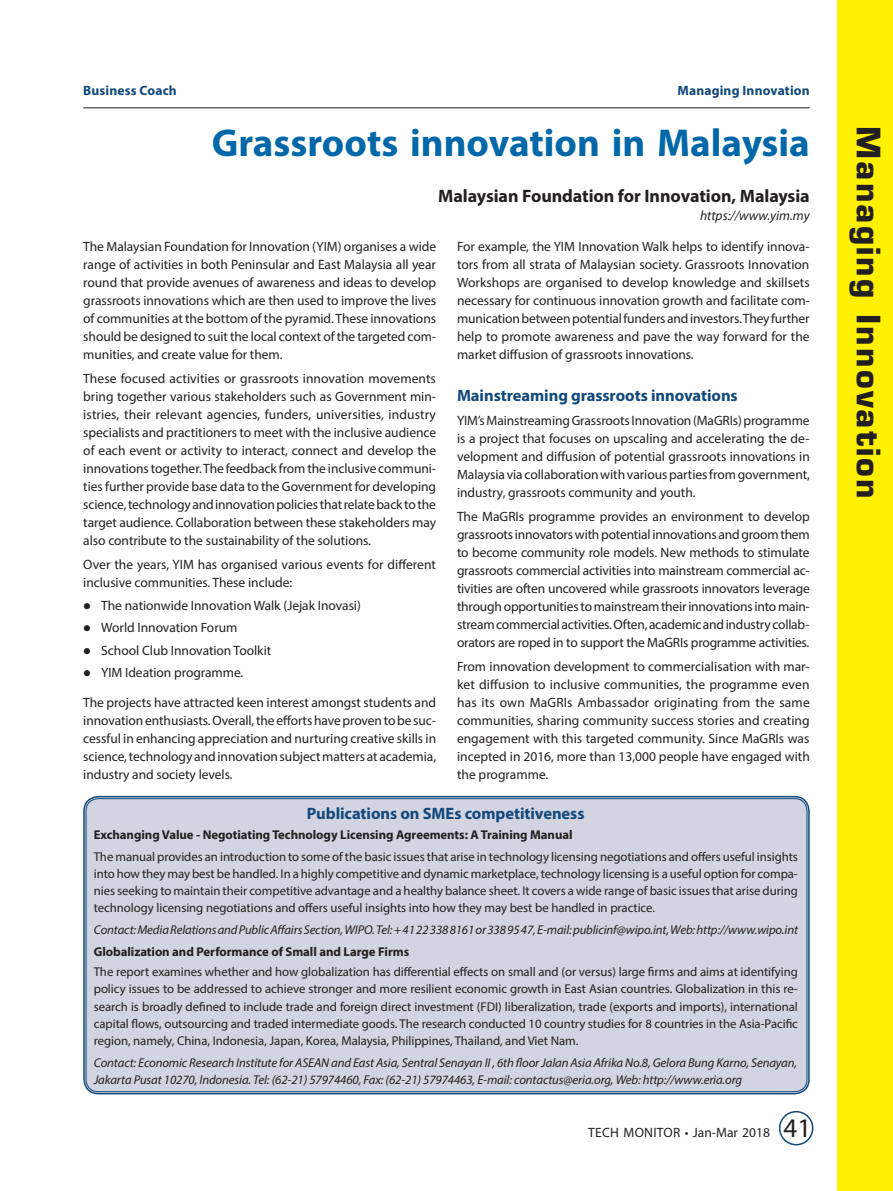
<style>
.page{position:relative;width:893px;height:1191px;background:#fff}
.page>*{position:absolute;margin:0;border:0;box-sizing:border-box;transform-origin:0 0}
.BC_HD{font:700 39px "Myriad Pro";color:#0068a9}
.t1{font:700 31.5px "Eurostile";letter-spacing:.07em;color:#231f20}
.BC_HD1{font:700 18px "Myriad Pro";letter-spacing:-.005em;color:#231f20}
.Filler_HD{font:700 16.5px "Myriad Pro";letter-spacing:-.005em;color:#12487b}
.TS_BT_p4{font:13.5px/18px "Myriad Pro";letter-spacing:-.005em;color:#231f20;text-align:justify}
.NL{font:13.5px "Myriad Pro";letter-spacing:-.005em;color:#231f20}
.t2{font:700 13.5px "Myriad Pro";letter-spacing:.01em;color:#12487b}
.RFH{font:13.5px "Myriad Pro";letter-spacing:.015em;color:#231f20}
.Webadd{font:italic 13.5px "Myriad Pro";letter-spacing:-.005em;color:#231f20}
.Filler_BT{font:12.75px/17.2px "Myriad Pro";letter-spacing:-.005em;color:#231f20;text-align:justify}
.Filler_BT-2{font:italic 12.75px/17.2px "Myriad Pro";letter-spacing:-.01em;color:#231f20}
.Filler_BT-3{font:700 12.75px "Myriad Pro";letter-spacing:-.005em;color:#231f20}
.s1{font-size:27px}
</style>
<div class="page">
<div style="left:778px;top:1111px;width:35px;height:34px;border:2px solid #12487b;border-radius:50%"></div>
<div style="left:837px;top:0;width:55px;height:1191px;background:#fff101"></div>
<hr style="left:83px;top:107px;width:726px;height:1px;background:#231f20">
<div style="left:85px;top:797px;width:723px;height:296px;background:#d3d4e1;border-radius:14px"></div>
<p class="t2" style="left:83px;top:81px;width:95px">Business Coach</p>
<p class="t2" style="left:677px;top:81px;width:134px">Managing Innovation</p>
<p class="BC_HD" style="left:212px;top:117px;width:599px">Grassroots innovation in Malaysia</p>
<p class="BC_HD1" style="left:438px;top:184px;width:373px">Malaysian Foundation for Innovation, Malaysia</p>
<p class="Webadd" style="left:700px;top:207px;width:111px">https://www.yim.my</p>
<p class="TS_BT_p4" style="left:83px;top:237px;width:354px">The Malaysian Foundation for Innovation (YIM) organises a wide range of activities in both Peninsular and East Malaysia all year round that provide avenues of awareness and ideas to develop grassroots innovations which are then used to improve the lives of communities at the bottom of the pyramid. These innovations should be designed to suit the local context of the targeted com&shy;munities, and create value for them.</p>
<p class="TS_BT_p4" style="left:83px;top:369px;width:354px">These focused activities or grassroots innovation movements bring together various stakeholders such as Government min&shy;istries, their relevant agencies, funders, universities, industry specialists and practitioners to meet with the inclusive audience of each event or activity to interact, connect and develop the innovations together. The feedback from the inclusive communi&shy;ties further provide base data to the Government for developing science, technology and innovation policies that relate back to the target audience. Collaboration between these stakeholders may also contribute to the sustainability of the solutions.</p>
<p class="TS_BT_p4" style="left:83px;top:555px;width:354px">Over the years, YIM has organised various events for different inclusive communities. These include:</p>
<p class="NL" style="left:83px;top:597px;width:279px">● The nationwide Innovation Walk (Jejak Inovasi)</p>
<p class="NL" style="left:83px;top:619px;width:155px">● World Innovation Forum</p>
<p class="NL" style="left:83px;top:642px;width:189px">● School Club Innovation Toolkit</p>
<p class="NL" style="left:83px;top:664px;width:162px">● YIM Ideation programme.</p>
<p class="TS_BT_p4" style="left:83px;top:693px;width:354px">The projects have attracted keen interest amongst students and innovation enthusiasts. Overall, the efforts have proven to be suc&shy;cessful in enhancing appreciation and nurturing creative skills in science, technology and innovation subject matters at academia, industry and society levels.</p>
<p class="TS_BT_p4" style="left:457px;top:237px;width:354px">For example, the YIM Innovation Walk helps to identify innova&shy;tors from all strata of Malaysian society. Grassroots Innovation Workshops are organised to develop knowledge and skillsets necessary for continuous innovation growth and facilitate com&shy;munication between potential funders and investors. They further help to promote awareness and pave the way forward for the market diffusion of grassroots innovations.</p>
<h1 class="Filler_HD" style="left:457px;top:385px;width:282px">Mainstreaming grassroots innovations</h1>
<p class="TS_BT_p4" style="left:457px;top:411px;width:354px">YIM’s Mainstreaming Grassroots Innovation (MaGRIs) programme is a project that focuses on upscaling and accelerating the de&shy;velopment and diffusion of potential grassroots innovations in Malaysia via collaboration with various parties from government, industry, grassroots community and youth.</p>
<p class="TS_BT_p4" style="left:457px;top:507px;width:354px">The MaGRIs programme provides an environment to develop grassroots innovators with potential innovations and groom them to become community role models. New methods to stimulate grassroots commercial activities into mainstream commercial ac&shy;tivities are often uncovered while grassroots innovators leverage through opportunities to mainstream their innovations into main&shy;stream commercial activities. Often, academic and industry collab&shy;orators are roped in to support the MaGRIs programme activities.</p>
<p class="TS_BT_p4" style="left:457px;top:657px;width:354px">From innovation development to commercialisation with mar&shy;ket diffusion to inclusive communities, the programme even has its own MaGRIs Ambassador originating from the same communities, sharing community success stories and creating engagement with this targeted community. Since MaGRIs was incepted in 2016, more than 13,000 people have engaged with the programme.</p>
<p class="Filler_HD" style="left:307px;top:802px;width:279px">Publications on SMEs competitiveness</p>
<p class="Filler_BT-3" style="left:94px;top:826px;width:480px">Exchanging Value - Negotiating Technology Licensing Agreements: A Training Manual</p>
<p class="Filler_BT" style="left:94px;top:847px;width:705px">The manual provides an introduction to some of the basic issues that arise in technology licensing negotiations and offers useful insights into how they may best be handled. In a highly competitive and dynamic marketplace, technology licensing is a useful option for compa&shy;nies seeking to maintain their competitive advantage and a healthy balance sheet. It covers a wide range of basic issues that arise during technology licensing negotiations and offers useful insights into how they may best be handled in practice.</p>
<p class="Filler_BT-2" style="left:94px;top:921px;width:705px">Contact: Media Relations and Public Affairs Section, WIPO. Tel: + 41 22 338 8161 or 338 95 47, E-mail: publicinf@wipo.int, Web: http://www.wipo.int</p>
<p class="Filler_BT-3" style="left:94px;top:943px;width:317px">Globalization and Performance of Small and Large Firms</p>
<p class="Filler_BT" style="left:94px;top:963px;width:705px">The report examines whether and how globalization has differential effects on small and (or versus) large firms and aims at identifying policy issues to be addressed to achieve stronger and more resilient economic growth in East Asian countries. Globalization in this re&shy;search is broadly defined to include trade and foreign direct investment (FDI) liberalization, trade (exports and imports), international capital flows, outsourcing and traded intermediate goods. The research conducted 10 country studies for 8 countries in the Asia-Pacific region, namely, China, Indonesia, Japan, Korea, Malaysia, Philippines, Thailand, and Viet Nam.</p>
<p class="Filler_BT-2" style="left:94px;top:1053px;width:704px">Contact: Economic Research Institute for ASEAN and East Asia, Sentral Senayan II , 6th floor Jalan Asia Afrika No.8, Gelora Bung Karno, Senayan,<br>Jakarta Pusat 10270, Indonesia. Tel: (62-21) 57974460, Fax: (62-21) 57974463, E-mail: contactus@eria.org, Web: http://www.eria.org</p>
<p class="RFH" style="left:588px;top:1124px;width:224px">TECH MONITOR • Jan-Mar 2018 <span class="s1">41</span></p>
<h2 class="t1" style="left:888px;top:126px;width:374px;rotate:90deg">Managing Innovation</h2>
</div>
